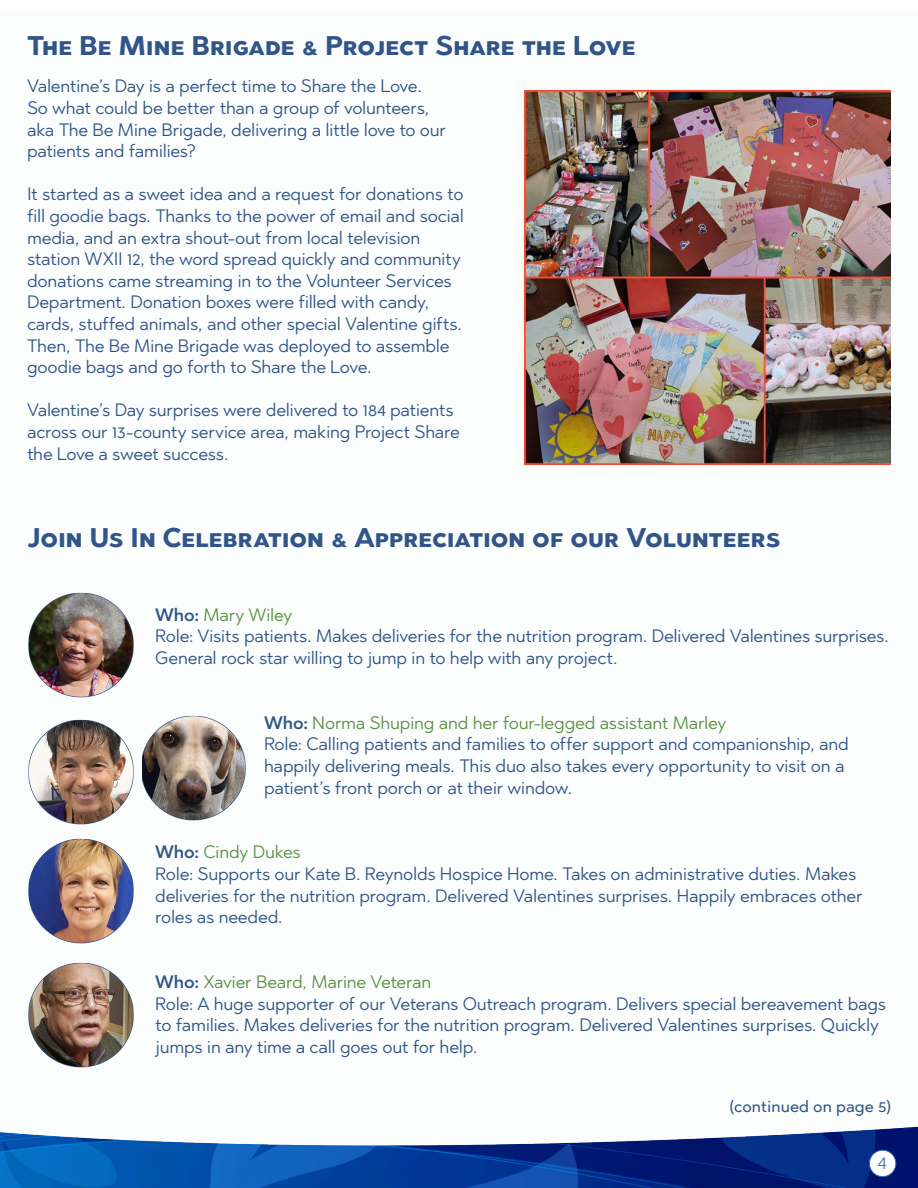
<style>
.page{position:relative;width:918px;height:1188px;background:#fff}
.page>*{position:absolute;margin:0;border:0;box-sizing:border-box;transform-origin:0 0}
.t1{font:700 27px "Abrade";letter-spacing:-.005em;color:#315588}
.t2{font:300 19.5px "Abrade";color:#135aa6}
.t3{font:18px/21.6px "Abrade";letter-spacing:-.015em;color:#315588}
.t4{font:18px "Abrade";letter-spacing:-.015em;color:#5b9146}
.t5{font:16.5px "Abrade";color:#315588}
.s1{font-weight:500;color:#315588}
</style>
<div class="page">
<div style="left:0;top:11px;width:918px;height:1177px;background:#fbfdfc"></div>
<img style="left:0;top:1126px;width:918px;height:62px">
<div style="left:869px;top:1150px;width:27px;height:27px;background:#fff;border-radius:50%"></div>
<div style="left:869px;top:1150px;width:27px;height:27px;border:1px solid #2a65b1;border-radius:50%"></div>
<img style="left:525px;top:91px;width:366px;height:374px">
<img style="left:28px;top:592px;width:106px;height:106px">
<img style="left:28px;top:720px;width:106px;height:105px">
<img style="left:143px;top:716px;width:103px;height:105px">
<img style="left:28px;top:838px;width:106px;height:106px">
<img style="left:28px;top:962px;width:106px;height:106px">
<p class="t1" style="left:27px;top:27px;width:610px">The Be Mine Brigade &amp; Project Share the Love</p>
<p class="t3" style="left:27px;top:75px;width:421px">Valentine’s Day is a perfect time to Share the Love.<br>So what could be better than a group of volunteers, aka The Be Mine Brigade, delivering a little love to our patients and families?</p>
<p class="t3" style="left:27px;top:183px;width:439px">It started as a sweet idea and a request for donations to fill goodie bags. Thanks to the power of email and social media, and an extra shout-out from local television station WXII 12, the word spread quickly and community donations came streaming in to the Volunteer Services Department. Donation boxes were filled with candy, cards, stuffed animals, and other special Valentine gifts.<br>Then, The Be Mine Brigade was deployed to assemble goodie bags and go forth to Share the Love.</p>
<p class="t3" style="left:27px;top:399px;width:434px">Valentine’s Day surprises were delivered to 184 patients across our 13-county service area, making Project Share the Love a sweet success.</p>
<p class="t1" style="left:27px;top:519px;width:755px">Join Us In Celebration &amp; Appreciation of our Volunteers</p>
<p class="t4" style="left:155px;top:602px;width:139px"><span class="s1">Who:</span> Mary Wiley</p>
<p class="t3" style="left:155px;top:625px;width:735px">Role: Visits patients. Makes deliveries for the nutrition program. Delivered Valentines surprises.<br>General rock star willing to jump in to help with any project.</p>
<p class="t4" style="left:264px;top:710px;width:464px"><span class="s1">Who:</span> Norma Shuping and her four-legged assistant Marley</p>
<p class="t3" style="left:264px;top:733px;width:586px">Role: Calling patients and families to offer support and companionship, and happily delivering meals. This duo also takes every opportunity to visit on a patient’s front porch or at their window.</p>
<p class="t4" style="left:155px;top:840px;width:147px"><span class="s1">Who:</span> Cindy Dukes</p>
<p class="t3" style="left:155px;top:863px;width:709px">Role: Supports our Kate B. Reynolds Hospice Home. Takes on administrative duties. Makes deliveries for the nutrition program. Delivered Valentines surprises. Happily embraces other roles as needed.</p>
<p class="t4" style="left:155px;top:970px;width:278px"><span class="s1">Who:</span> Xavier Beard, Marine Veteran</p>
<p class="t3" style="left:155px;top:992px;width:732px">Role: A huge supporter of our Veterans Outreach program. Delivers special bereavement bags to families. Makes deliveries for the nutrition program. Delivered Valentines surprises. Quickly jumps in any time a call goes out for help.</p>
<p class="t5" style="left:730px;top:1095px;width:163px">(continued on page 5)</p>
<p class="t2" style="left:878px;top:1149px;width:11px">4</p>
</div>
